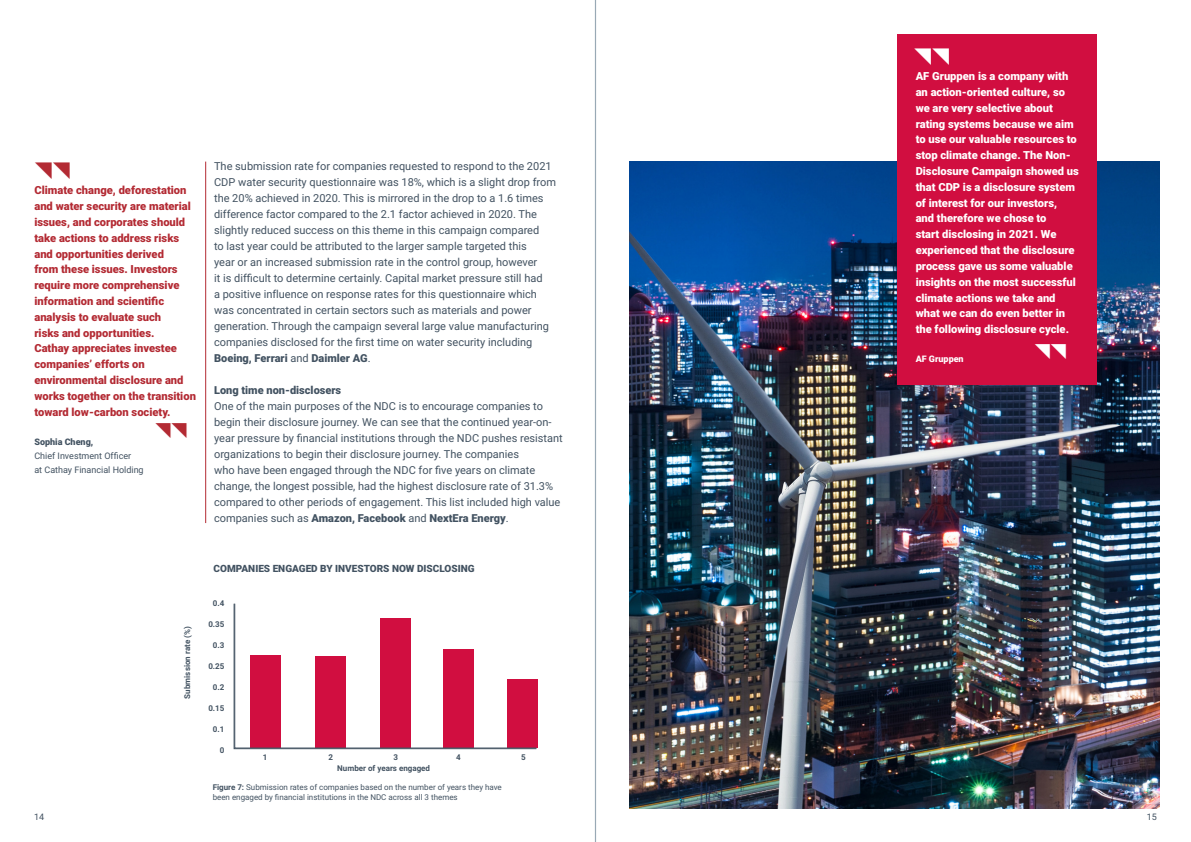
<style>
.page{position:relative;width:1191px;height:842px;background:#fff}
.page>*{position:absolute;margin:0;border:0;box-sizing:border-box;transform-origin:0 0}
.t1{font:900 11.2px/15.8px "Roboto";color:#fff}
.t2{font:900 11.2px/15.8px "Roboto";color:#b32a33}
.t3{font:11px/16px "Roboto";color:#425261}
.t4{font:900 11px "Roboto";color:#425261}
.Paragraph_Style1{font:900 10px "Roboto";color:#425261}
.t5{font:9px "Roboto";color:#425261}
.t6{font:900 9px "Roboto";color:#425261}
.t7{font:900 9px "Roboto";color:#fff}
.Paragraph_Style1-2{font:8px/10px "Roboto";color:#425261}
.Paragraph_Style1-3{font:700 8px "Roboto";color:#425261}
.s1{font-weight:900}
.s2{font-weight:700}
</style>
<div class="page">
<img style="left:629px;top:162px;width:530px;height:646px">
<div style="left:897px;top:34px;width:200px;height:350px;background:#d10e40"></div>
<svg style="left:234px;top:603px;width:303px;height:146px"></svg>
<hr style="left:595px;top:0;width:1px;height:842px;background:#99a9b5">
<hr style="left:205px;top:162px;width:1px;height:361px;background:#b32a33">
<p class="t2" style="left:34px;top:182px;width:163px">Climate change, deforestation and water security are material issues, and corporates should take actions to address risks and opportunities derived<br>from these issues. Investors require more comprehensive information and scientific analysis to evaluate such<br>risks and opportunities.<br>Cathay appreciates investee companies’ efforts on environmental disclosure and works together on the transition toward low-carbon society.</p>
<p class="t6" style="left:34px;top:435px;width:60px">Sophia Cheng,</p>
<p class="t5" style="left:34px;top:449px;width:98px">Chief Investment Officer</p>
<p class="t5" style="left:34px;top:463px;width:111px">at Cathay Financial Holding</p>
<p class="t3" style="left:214px;top:158px;width:343px">The submission rate for companies requested to respond to the 2021<br>CDP water security questionnaire was 18%, which is a slight drop from the 20% achieved in 2020. This is mirrored in the drop to a 1.6 times difference factor compared to the 2.1 factor achieved in 2020. The slightly reduced success on this theme in this campaign compared<br>to last year could be attributed to the larger sample targeted this<br>year or an increased submission rate in the control group, however<br>it is difficult to determine certainly. Capital market pressure still had<br>a positive influence on response rates for this questionnaire which was concentrated in certain sectors such as materials and power generation. Through the campaign several large value manufacturing companies disclosed for the first time on water security including <span class="s1">Boeing, Ferrari</span> and <span class="s1">Daimler AG</span>.</p>
<p class="t4" style="left:214px;top:382px;width:129px">Long time non-disclosers</p>
<p class="t3" style="left:214px;top:398px;width:350px">One of the main purposes of the NDC is to encourage companies to begin their disclosure journey. We can see that the continued year-on&shy;year pressure by financial institutions through the NDC pushes resistant organizations to begin their disclosure journey. The companies<br>who have been engaged through the NDC for five years on climate change, the longest possible, had the highest disclosure rate of 31.3% compared to other periods of engagement. This list included high value companies such as <span class="s1">Amazon, Facebook</span> and <span class="s1">NextEra Energy</span>.</p>
<p class="Paragraph_Style1-3" style="left:182px;top:698px;width:73px;rotate:-90deg">Submission rate (%)</p>
<p class="Paragraph_Style1" style="left:214px;top:561px;width:262px">COMPANIES ENGAGED BY INVESTORS NOW DISCLOSING</p>
<p class="Paragraph_Style1-3" style="left:213px;top:597px;width:13px">0.4</p>
<p class="Paragraph_Style1-3" style="left:208px;top:618px;width:18px">0.35</p>
<p class="Paragraph_Style1-3" style="left:213px;top:639px;width:13px">0.3</p>
<p class="Paragraph_Style1-3" style="left:208px;top:660px;width:18px">0.25</p>
<p class="Paragraph_Style1-3" style="left:213px;top:681px;width:13px">0.2</p>
<p class="Paragraph_Style1-3" style="left:208px;top:702px;width:18px">0.15</p>
<p class="Paragraph_Style1-3" style="left:213px;top:723px;width:13px">0.1</p>
<p class="Paragraph_Style1-3" style="left:220px;top:744px;width:6px">0</p>
<p class="Paragraph_Style1-3" style="left:263px;top:752px;width:6px">1</p>
<p class="Paragraph_Style1-3" style="left:328px;top:752px;width:6px">2</p>
<p class="Paragraph_Style1-3" style="left:393px;top:752px;width:6px">3</p>
<p class="Paragraph_Style1-3" style="left:456px;top:752px;width:6px">4</p>
<p class="Paragraph_Style1-3" style="left:521px;top:752px;width:6px">5</p>
<p class="Paragraph_Style1-3" style="left:337px;top:762px;width:94px">Number of years engaged</p>
<p class="Paragraph_Style1-2" style="left:213px;top:782px;width:291px"><span class="s2">Figure 7:</span> Submission rates of companies based on the number of years they have been engaged by financial institutions in the NDC across all 3 themes</p>
<p class="t1" style="left:915px;top:68px;width:165px">AF Gruppen is a company with an action-oriented culture, so we are very selective about rating systems because we aim to use our valuable resources to stop climate change. The Non-<br>Disclosure Campaign showed us that CDP is a disclosure system of interest for our investors,<br>and therefore we chose to<br>start disclosing in 2021. We experienced that the disclosure process gave us some valuable insights on the most successful climate actions we take and what we can do even better in the following disclosure cycle.</p>
<p class="t7" style="left:915px;top:353px;width:50px">AF Gruppen</p>
<p class="t5" style="left:34px;top:811px;width:12px">14</p>
<p class="t5" style="left:1146px;top:811px;width:12px">15</p>
</div>
